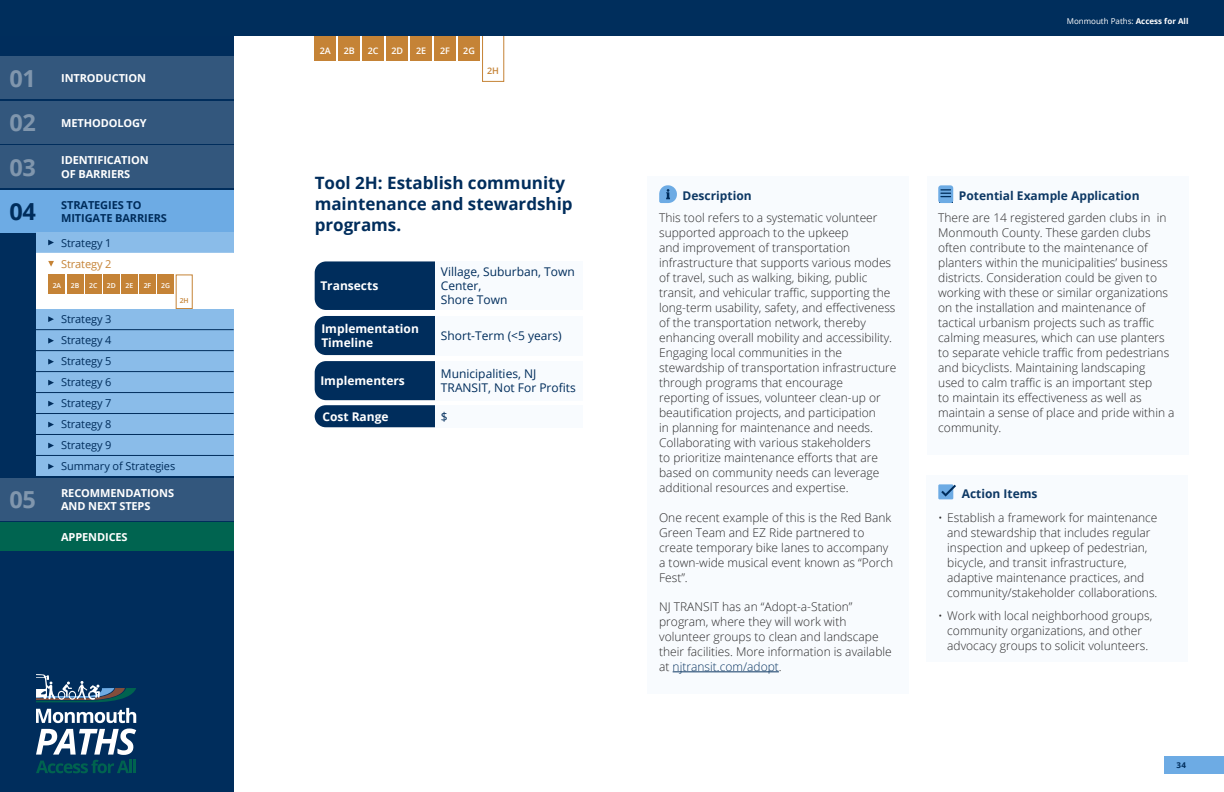
<style>
.page{position:relative;width:1224px;height:792px;background:#fff}
.page>*{position:absolute;margin:0;border:0;box-sizing:border-box;transform-origin:0 0}
._1-Chapter-NONUM{font:700 17px/21px "Open Sans";color:#002d5c}
.Body{font:300 12px/15px "Open Sans";color:#292829}
.Sub_Heading{font:12px/14px "Open Sans";color:#002d5c}
.Toolkit_Sub_heading_2{font:700 12px/14px "Open Sans";color:#fff}
.Bold_Body{font:700 12px "Open Sans";color:#0d3864}
.t1{font:700 11px/13.2px "Open Sans";letter-spacing:-.01em;color:#fff}
.t2{font:11px/21px "Open Sans";letter-spacing:-.01em;color:#002d5c}
.t3{font:700 11px/13.2px "Open Sans";letter-spacing:-.01em;color:#002d5c}
.t4{font:11px "Open Sans";letter-spacing:-.01em;color:#c58336}
.t5{font:600 9px "Open Sans";letter-spacing:-.01em;color:#fff}
.t6{font:600 9px "Open Sans";color:#c58336}
.t7{font:8px "Open Sans";color:#fff}
.t8{font:700 8px "Open Sans";color:#002d5c}
.t9{font:600 6.8px "Open Sans";letter-spacing:-.01em;color:#fff}
.t10{font:600 6.8px "Open Sans";color:#c58336}
.s1{font-size:23.5px;color:#8096ad}
.s2{font-weight:700}
.s3{color:#0d3864}
</style>
<div class="page">
<div style="left:0;top:0;width:234px;height:792px;background:#002d5c"></div>
<div style="left:36px;top:253px;width:198px;height:56px;background:#fff"></div>
<div style="left:158px;top:275px;width:16px;height:19px;background:#c58336"></div>
<div style="left:176px;top:275px;width:17px;height:34px;border:1px solid #c58336"></div>
<div style="left:0;top:190px;width:234px;height:43px;background:#6dabe4"></div>
<div style="left:36px;top:233px;width:198px;height:20px;background:#8abce9"></div>
<svg style="left:48px;top:240px;width:6px;height:5px"></svg>
<svg style="left:48px;top:261px;width:6px;height:6px"></svg>
<div style="left:36px;top:309px;width:198px;height:20px;background:#8abce9"></div>
<svg style="left:48px;top:316px;width:6px;height:6px"></svg>
<div style="left:36px;top:330px;width:198px;height:20px;background:#8abce9"></div>
<svg style="left:48px;top:338px;width:6px;height:6px"></svg>
<div style="left:36px;top:351px;width:198px;height:20px;background:#8abce9"></div>
<svg style="left:48px;top:359px;width:6px;height:6px"></svg>
<div style="left:36px;top:372px;width:198px;height:20px;background:#8abce9"></div>
<svg style="left:48px;top:380px;width:6px;height:6px"></svg>
<div style="left:36px;top:393px;width:198px;height:20px;background:#8abce9"></div>
<svg style="left:48px;top:401px;width:6px;height:5px"></svg>
<div style="left:36px;top:414px;width:198px;height:20px;background:#8abce9"></div>
<svg style="left:48px;top:422px;width:6px;height:5px"></svg>
<div style="left:36px;top:435px;width:198px;height:20px;background:#8abce9"></div>
<svg style="left:48px;top:443px;width:6px;height:5px"></svg>
<div style="left:36px;top:456px;width:198px;height:20px;background:#8abce9"></div>
<svg style="left:48px;top:464px;width:6px;height:5px"></svg>
<div style="left:0;top:101px;width:234px;height:43px;background:#33577d"></div>
<div style="left:0;top:146px;width:234px;height:42px;background:#33577d"></div>
<div style="left:0;top:57px;width:234px;height:42px;background:#33577d"></div>
<div style="left:139px;top:275px;width:16px;height:19px;background:#c58336"></div>
<div style="left:121px;top:275px;width:16px;height:19px;background:#c58336"></div>
<div style="left:85px;top:275px;width:16px;height:19px;background:#c58336"></div>
<div style="left:67px;top:275px;width:16px;height:19px;background:#c58336"></div>
<div style="left:49px;top:275px;width:16px;height:19px;background:#c58336"></div>
<div style="left:103px;top:275px;width:16px;height:19px;background:#c58336"></div>
<div style="left:315px;top:14px;width:21px;height:47px;background:#c58336"></div>
<div style="left:338px;top:14px;width:22px;height:47px;background:#c58336"></div>
<div style="left:362px;top:14px;width:22px;height:47px;background:#c58336"></div>
<div style="left:410px;top:14px;width:22px;height:47px;background:#c58336"></div>
<div style="left:434px;top:14px;width:22px;height:47px;background:#c58336"></div>
<div style="left:482px;top:33px;width:22px;height:49px;border:1px solid #c58336"></div>
<div style="left:315px;top:261px;width:120px;height:49px;background:#002d5c"></div>
<div style="left:435px;top:261px;width:147px;height:49px;background:#f8fbfe"></div>
<div style="left:315px;top:316px;width:120px;height:39px;background:#002d5c"></div>
<div style="left:435px;top:316px;width:147px;height:39px;background:#f8fbfe"></div>
<div style="left:435px;top:361px;width:147px;height:39px;background:#f8fbfe"></div>
<svg style="left:315px;top:361px;width:120px;height:66px;background:#163f6a"></svg>
<div style="left:435px;top:405px;width:147px;height:22px;background:#f8fbfe"></div>
<div style="left:648px;top:176px;width:261px;height:518px;background:#f8fbfe"></div>
<hr style="left:672px;top:672px;width:107px;height:1px;background:#0d3864">
<div style="left:927px;top:176px;width:261px;height:279px;background:#f8fbfe"></div>
<svg style="left:659px;top:185px;width:18px;height:18px"></svg>
<div style="left:927px;top:475px;width:261px;height:187px;background:#f8fbfe"></div>
<div style="left:938px;top:484px;width:15px;height:15px;background:#6dabe4"></div>
<svg style="left:941px;top:485px;width:15px;height:12px"></svg>
<svg style="left:938px;top:185px;width:15px;height:18px"></svg>
<div style="left:386px;top:14px;width:22px;height:47px;background:#c58336"></div>
<div style="left:458px;top:14px;width:22px;height:47px;background:#c58336"></div>
<div style="left:1164px;top:756px;width:60px;height:18px;background:#6dabe4"></div>
<div style="left:0;top:523px;width:234px;height:28px;background:#006450"></div>
<div style="left:0;top:478px;width:234px;height:43px;background:#33577d"></div>
<svg style="left:36px;top:674px;width:100px;height:49px"></svg>
<svg style="left:36px;top:729px;width:100px;height:44px"></svg>
<div style="left:0;top:0;width:612px;height:36px;background:#002e5c"></div>
<div style="left:612px;top:0;width:612px;height:36px;background:#002e5c"></div>
<p class="t1" style="left:9px;top:71px;width:138px"><span class="s1">01</span> INTRODUCTION</p>
<p class="t1" style="left:9px;top:116px;width:139px"><span class="s1">02</span> METHODOLOGY</p>
<p class="t1" style="left:9px;top:154px;width:141px;text-indent:52px">IDENTIFICATION<br><sup>03</sup> OF BARRIERS</p>
<p class="t3" style="left:9px;top:198px;width:159px;text-indent:52px">STRATEGIES TO<br><sup>04</sup> MITIGATE BARRIERS</p>
<p class="t2" style="left:61px;top:232px;width:52px">Strategy 1</p>
<p class="t4" style="left:61px;top:256px;width:52px">Strategy 2</p>
<p class="t9" style="left:53px;top:281px;width:10px">2A</p>
<p class="t9" style="left:71px;top:281px;width:10px">2B</p>
<p class="t9" style="left:89px;top:281px;width:10px">2C</p>
<p class="t9" style="left:107px;top:281px;width:10px">2D</p>
<p class="t9" style="left:125px;top:281px;width:9px">2E</p>
<p class="t9" style="left:144px;top:281px;width:9px">2F</p>
<p class="t9" style="left:161px;top:281px;width:10px">2G</p>
<p class="t10" style="left:180px;top:296px;width:10px">2H</p>
<p class="t2" style="left:61px;top:309px;width:116px">Strategy 3<br>Strategy 4<br>Strategy 5<br>Strategy 6<br>Strategy 7<br>Strategy 8<br>Strategy 9<br>Summary of Strategies</p>
<p class="t1" style="left:9px;top:486px;width:166px;text-indent:52px">RECOMMENDATIONS<br><sup>05</sup> AND NEXT STEPS</p>
<p class="t1" style="left:61px;top:530px;width:68px">APPENDICES</p>
<p class="t5" style="left:320px;top:45px;width:12px">2A</p>
<p class="t5" style="left:344px;top:45px;width:12px">2B</p>
<p class="t5" style="left:368px;top:45px;width:12px">2C</p>
<p class="t5" style="left:416px;top:45px;width:12px">2E</p>
<p class="t5" style="left:440px;top:45px;width:11px">2F</p>
<p class="t5" style="left:391px;top:45px;width:13px">2D</p>
<p class="t5" style="left:463px;top:45px;width:13px">2G</p>
<p class="t6" style="left:487px;top:65px;width:13px">2H</p>
<p class="_1-Chapter-NONUM" style="left:315px;top:172px;width:259px">Tool 2H: Establish community maintenance and stewardship programs.</p>
<p class="Toolkit_Sub_heading_2" style="left:320px;top:279px;width:59px">Transects</p>
<p class="Sub_Heading" style="left:441px;top:265px;width:135px">Village, Suburban, Town<br>Center,<br>Shore Town</p>
<p class="Toolkit_Sub_heading_2" style="left:321px;top:321px;width:99px">Implementation<br>Timeline</p>
<p class="Sub_Heading" style="left:441px;top:328px;width:122px">Short-Term (&lt;5 years)</p>
<p class="Toolkit_Sub_heading_2" style="left:320px;top:374px;width:86px">Implementers</p>
<p class="Sub_Heading" style="left:441px;top:367px;width:136px">Municipalities, NJ<br>TRANSIT, Not For Profits</p>
<p class="Toolkit_Sub_heading_2" style="left:322px;top:409px;width:68px">Cost Range</p>
<p class="Sub_Heading" style="left:441px;top:409px;width:8px">$</p>
<p class="t7" style="left:1066px;top:16px;width:123px">Monmouth Paths: <span class="s2">Access for All</span></p>
<p class="Bold_Body" style="left:682px;top:187px;width:70px">Description</p>
<p class="Body" style="left:659px;top:210px;width:239px">This tool refers to a systematic volunteer supported approach to the upkeep<br>and improvement of transportation infrastructure that supports various modes of travel, such as walking, biking, public transit, and vehicular traffic, supporting the long-term usability, safety, and effectiveness of the transportation network, thereby enhancing overall mobility and accessibility.<br>Engaging local communities in the stewardship of transportation infrastructure through programs that encourage<br>reporting of issues, volunteer clean-up or beautification projects, and participation<br>in planning for maintenance and needs.<br>Collaborating with various stakeholders<br>to prioritize maintenance efforts that are based on community needs can leverage additional resources and expertise.</p>
<p class="Body" style="left:659px;top:509px;width:236px">One recent example of this is the Red Bank<br>Green Team and EZ Ride partnered to create temporary bike lanes to accompany a town-wide musical event known as “Porch<br>Fest”.</p>
<p class="Body" style="left:659px;top:599px;width:234px">NJ TRANSIT has an “Adopt-a-Station” program, where they will work with volunteer groups to clean and landscape their facilities. More information is available at <span class="s3">njtransit.com/adopt</span>.</p>
<p class="Bold_Body" style="left:959px;top:187px;width:182px">Potential Example Application</p>
<p class="Body" style="left:938px;top:210px;width:238px">There are 14 registered garden clubs in in Monmouth County. These garden clubs often contribute to the maintenance of planters within the municipalities’ business districts. Consideration could be given to working with these or similar organizations on the installation and maintenance of tactical urbanism projects such as traffic calming measures, which can use planters to separate vehicle traffic from pedestrians and bicyclists. Maintaining landscaping used to calm traffic is an important step<br>to maintain its effectiveness as well as maintain a sense of place and pride within a community.</p>
<p class="Bold_Body" style="left:961px;top:485px;width:77px">Action Items</p>
<p class="Body" style="left:947px;top:510px;width:212px;text-indent:-9px">• Establish a framework for maintenance and stewardship that includes regular inspection and upkeep of pedestrian, bicycle, and transit infrastructure, adaptive maintenance practices, and community/stakeholder collaborations.</p>
<p class="Body" style="left:938px;top:608px;width:215px;text-align:center">• Work with local neighborhood groups, community organizations, and other advocacy groups to solicit volunteers.</p>
<p class="t8" style="left:1176px;top:760px;width:11px">34</p>
</div>
